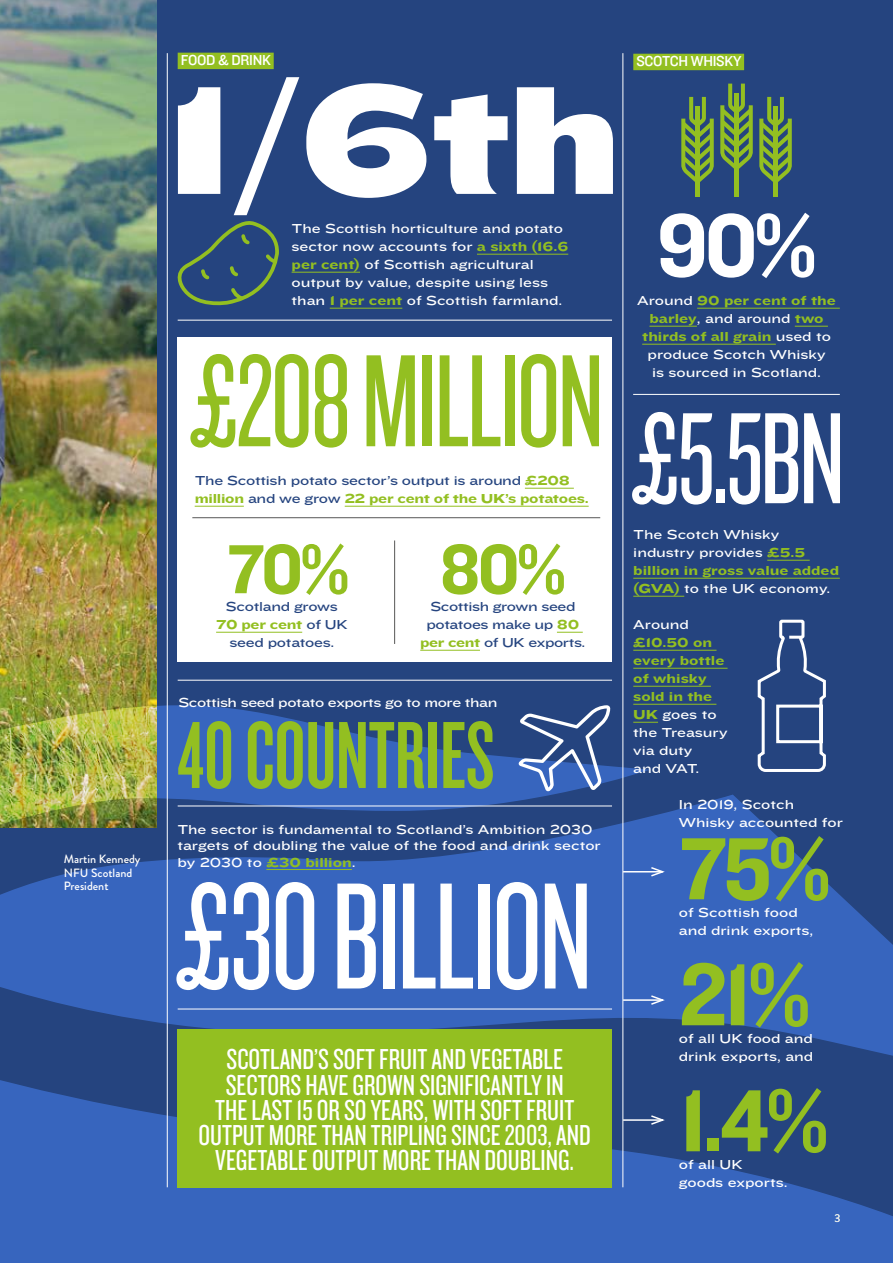
<style>
.page{position:relative;width:893px;height:1263px;background:#25447f}
.page>*{position:absolute;margin:0;border:0;box-sizing:border-box;transform-origin:0 0}
.List_Paragraph{font:160.05px "Knockout HTF74 Full Sumo";color:#fff}
.List_Paragraph-2{font:157.5px "Knockout HTF27 Junior Bantamwt";letter-spacing:-.02em;color:#fff}
.List_Paragraph-3{font:136.5px "Knockout HTF27 Junior Bantamwt";letter-spacing:-.02em;color:#93bf21}
.List_Paragraph-4{font:135px "Knockout HTF27 Junior Bantamwt";color:#fff}
.List_Paragraph-5{font:99px "Knockout HTF47 Bantamweight";color:#93bf21}
.List_Paragraph-6{font:91.5px "Knockout HTF51 Middleweight";color:#93bf21}
.List_Paragraph-7{font:91.5px "Knockout HTF51 Middleweight";color:#fff}
.List_Paragraph-8{font:72px "Knockout HTF51 Middleweight";color:#93bf21}
.List_Paragraph-9{font:30px/25.2px "Knockout HTF28 Junior Featherwt";color:#fff;text-align:center}
.Body__Serif_Indent{font:15px "Knockout HTF31 Junior Middlewt";letter-spacing:-.02em;color:#fff}
.List_Paragraph-10{font:13.5px/18px "Knockout HTF34 Junior Sumo";color:#fff}
.List_Paragraph-11{font:13.5px/18px "Knockout HTF34 Junior Sumo";letter-spacing:-.02em;color:#25447f;text-align:center}
.List_Paragraph-12{font:13.5px/18px "Knockout HTF54 Sumo";color:#93bf21}
.List_Paragraph-13{font:13.5px "Knockout HTF34 Junior Sumo";letter-spacing:-.03em;color:#fff}
.Caption__No_Rule{font:500 12px/13.5px "Brandon Grotesque";color:#fff}
.t1{font:11.25px "Brandon Grotesque";color:#fff}
.s1{font-family:"Knockout HTF54 Sumo";color:#93bf21}
.s2{font-family:"Knockout HTF34 Junior Sumo";color:#fff}
</style>
<div class="page">
<div style="left:177px;top:338px;width:435px;height:324px;background:#fff"></div>
<hr style="left:192px;top:517px;width:408px;height:1px;background:#575756">
<hr style="left:394px;top:540px;width:1px;height:104px;background:#575756">
<hr style="left:525px;top:488px;width:49px;height:1px;background:#93bf21">
<hr style="left:345px;top:506px;width:244px;height:1px;background:#93bf21">
<hr style="left:216px;top:632px;width:86px;height:1px;background:#93bf21">
<svg style="left:557px;top:632px;width:26px;height:1px"></svg>
<hr style="left:420px;top:650px;width:60px;height:1px;background:#93bf21">
<img style="left:0;top:0;width:156px;height:705px">
<svg style="left:0;top:1095px;width:893px;height:168px;fill:#3765be"></svg>
<svg style="left:0;top:794px;width:893px;height:301px;fill:#3765be"></svg>
<svg style="left:0;top:705px;width:650px;height:202px"></svg>
<hr style="left:167px;top:53px;width:1px;height:1134px;background:#fff">
<hr style="left:633px;top:394px;width:207px;height:1px;background:#fff">
<hr style="left:623px;top:53px;width:1px;height:1134px;background:#fff">
<hr style="left:178px;top:320px;width:434px;height:1px;background:#fff">
<hr style="left:178px;top:680px;width:434px;height:1px;background:#fff">
<hr style="left:178px;top:806px;width:434px;height:1px;background:#fff">
<hr style="left:178px;top:1009px;width:434px;height:1px;background:#fff">
<hr style="left:697px;top:308px;width:143px;height:1px;background:#93bf21">
<hr style="left:649px;top:326px;width:48px;height:1px;background:#93bf21">
<hr style="left:795px;top:326px;width:33px;height:1px;background:#93bf21">
<hr style="left:642px;top:344px;width:134px;height:1px;background:#93bf21">
<hr style="left:767px;top:560px;width:43px;height:1px;background:#93bf21">
<hr style="left:633px;top:578px;width:207px;height:1px;background:#93bf21">
<hr style="left:633px;top:596px;width:51px;height:1px;background:#93bf21">
<hr style="left:633px;top:650px;width:83px;height:1px;background:#93bf21">
<hr style="left:633px;top:668px;width:95px;height:1px;background:#93bf21">
<hr style="left:633px;top:686px;width:78px;height:1px;background:#93bf21">
<hr style="left:633px;top:704px;width:83px;height:1px;background:#93bf21">
<svg style="left:633px;top:722px;width:25px;height:1px"></svg>
<hr style="left:623px;top:871px;width:40px;height:1px;background:#fff">
<svg style="left:649px;top:866px;width:18px;height:12px"></svg>
<hr style="left:623px;top:999px;width:40px;height:2px;background:#fff">
<svg style="left:649px;top:994px;width:18px;height:12px"></svg>
<hr style="left:623px;top:1119px;width:40px;height:2px;background:#fff">
<svg style="left:649px;top:1114px;width:18px;height:12px"></svg>
<div style="left:633px;top:54px;width:111px;height:16px;background:#93bf21"></div>
<div style="left:178px;top:53px;width:96px;height:16px;background:#93bf21"></div>
<hr style="left:266px;top:869px;width:86px;height:1px;background:#93bf21">
<div style="left:734px;top:93px;width:5px;height:104px;background:#93bf21"></div>
<svg style="left:720px;top:84px;width:33px;height:85px"></svg>
<hr style="left:774px;top:107px;width:4px;height:90px;background:#93bf21">
<svg style="left:759px;top:97px;width:33px;height:86px"></svg>
<hr style="left:695px;top:107px;width:4px;height:90px;background:#93bf21">
<svg style="left:681px;top:97px;width:33px;height:86px"></svg>
<svg style="left:757px;top:619px;width:69px;height:153px"></svg>
<hr style="left:477px;top:254px;width:91px;height:1px;background:#93bf21">
<hr style="left:292px;top:272px;width:68px;height:1px;background:#93bf21">
<hr style="left:330px;top:308px;width:72px;height:1px;background:#93bf21">
<div style="left:177px;top:1029px;width:435px;height:158px;background:#93bf21"></div>
<svg style="left:177px;top:221px;width:102px;height:298px"></svg>
<svg style="left:519px;top:705px;width:91px;height:86px"></svg>
<p class="Body__Serif_Indent" style="left:181px;top:52px;width:92px">FOOD &amp; DRINK</p>
<p class="Body__Serif_Indent" style="left:636px;top:54px;width:107px">SCOTCH WHISKY</p>
<p class="List_Paragraph" style="left:164px;top:50px;width:460px">1/6th</p>
<p class="List_Paragraph-10" style="left:292px;top:220px;width:278px">The Scottish horticulture and potato sector now accounts for <span class="s1">a sixth (16.6 per cent)</span> of Scottish agricultural output by value, despite using less than <span class="s1">1 per cent</span> of Scottish farmland.</p>
<p class="List_Paragraph-3" style="left:191px;top:334px;width:414px">£208 MILLION</p>
<p class="List_Paragraph-11" style="left:195px;top:472px;width:395px;text-align:left">The Scottish potato sector’s output is around <span class="s1">£208 million</span> and we grow <span class="s1">22 per cent of the UK’s potatoes.</span></p>
<p class="List_Paragraph-8" style="left:227px;top:531px;width:124px">70%</p>
<p class="List_Paragraph-11" style="left:216px;top:598px;width:133px">Scotland grows<br><span class="s1">70 per cent</span> of UK seed potatoes.</p>
<p class="List_Paragraph-8" style="left:439px;top:531px;width:128px">80%</p>
<p class="List_Paragraph-11" style="left:420px;top:616px;width:167px">potatoes make up <span class="s1">80 per cent</span> of UK exports.</p>
<p class="List_Paragraph-11" style="left:430px;top:598px;width:146px">Scottish grown seed</p>
<p class="List_Paragraph-13" style="left:178px;top:695px;width:321px">Scottish seed potato exports go to more than</p>
<p class="List_Paragraph-5" style="left:177px;top:706px;width:319px">40 COUNTRIES</p>
<p class="List_Paragraph-10" style="left:177px;top:821px;width:425px;line-height:16.2px">The sector is fundamental to Scotland’s Ambition 2030 targets of doubling the value of the food and drink sector</p>
<p class="Caption__No_Rule" style="left:64px;top:852px;width:78px">Martin Kennedy</p>
<p class="List_Paragraph-12" style="left:177px;top:853px;width:180px"><span class="s2">by 2030 to</span> £30 billion<span class="s2">.</span></p>
<p class="Caption__No_Rule" style="left:64px;top:866px;width:70px">NFU Scotland<br>President</p>
<p class="List_Paragraph-2" style="left:178px;top:859px;width:416px">£30 BILLION</p>
<p class="List_Paragraph-9" style="left:198px;top:1047px;width:394px">SCOTLAND’S SOFT FRUIT AND VEGETABLE SECTORS HAVE GROWN SIGNIFICANTLY IN<br>THE LAST 15 OR SO YEARS, WITH SOFT FRUIT OUTPUT MORE THAN TRIPLING SINCE 2003, AND VEGETABLE OUTPUT MORE THAN DOUBLING.</p>
<p class="List_Paragraph-7" style="left:656px;top:197px;width:162px">90%</p>
<p class="List_Paragraph-10" style="left:642px;top:310px;width:190px;text-align:center"><span class="s1">barley</span>, and around <span class="s1">two thirds of all grain</span> used to produce Scotch Whisky is sourced in Scotland.</p>
<p class="List_Paragraph-12" style="left:637px;top:292px;width:200px"><span class="s2">Around</span> 90 per cent of the</p>
<p class="List_Paragraph-4" style="left:633px;top:393px;width:213px">£5.5BN</p>
<p class="List_Paragraph-10" style="left:633px;top:526px;width:207px">The Scotch Whisky industry provides <span class="s1">£5.5 billion in gross value added (GVA)</span> to the UK economy.</p>
<p class="List_Paragraph-12" style="left:633px;top:616px;width:96px"><span class="s2">Around </span>£10.50 on every bottle of whisky sold in the<br>UK <span class="s2">goes to the Treasury via duty<br>and VAT.</span></p>
<p class="List_Paragraph-10" style="left:679px;top:796px;width:165px">In 2019, Scotch<br>Whisky accounted for</p>
<p class="List_Paragraph-6" style="left:679px;top:820px;width:154px">75%</p>
<p class="List_Paragraph-10" style="left:679px;top:904px;width:136px">of Scottish food and drink exports,</p>
<p class="List_Paragraph-6" style="left:679px;top:946px;width:133px">21%</p>
<p class="List_Paragraph-10" style="left:679px;top:1030px;width:136px">of all UK food and drink exports, and</p>
<p class="List_Paragraph-6" style="left:679px;top:1072px;width:151px">1.4%</p>
<p class="List_Paragraph-10" style="left:679px;top:1156px;width:110px">of all UK goods exports.</p>
<p class="t1" style="left:834px;top:1211px;width:7px">3</p>
</div>
